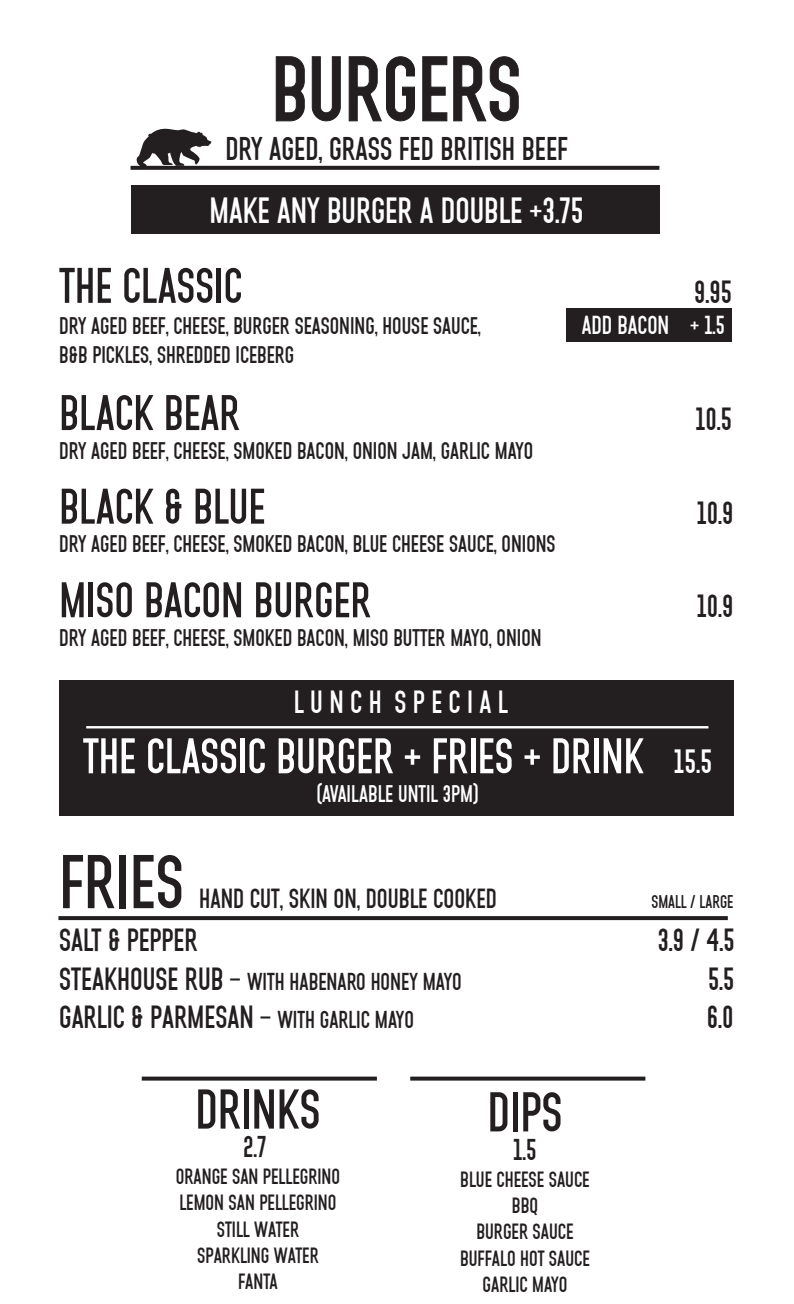
<style>
.page{position:relative;width:794px;height:1304px;background:#fff}
.page>*{position:absolute;margin:0;border:0;box-sizing:border-box;transform-origin:0 0}
.t1{font:91.6px "CHUTEROLK Free";color:#231f20}
.t2{font:76px "CHUTEROLK Free";color:#231f20}
.t3{font:56px "CHUTEROLK Free";color:#231f20}
.t4{font:50px "CHUTEROLK Free";color:#231f20}
.t5{font:50px "CHUTEROLK Free";color:#fff}
.t6{font:36.4px "CHUTEROLK Free";color:#fff}
.t7{font:32.8px "CHUTEROLK Free";color:#231f20}
.t8{font:32px "CHUTEROLK Free";color:#231f20}
.t9{font:32px "CHUTEROLK Free";color:#fff}
.t10{font:30px "CHUTEROLK Free";color:#231f20}
.t11{font:27.6px "CHUTEROLK Free";color:#231f20}
.t12{font:26px "CHUTEROLK Free";color:#fff}
.t13{font:24.4px "CHUTEROLK Free";color:#231f20}
.t14{font:24px "CHUTEROLK Free";color:#231f20}
.t15{font:24px "CHUTEROLK Free";color:#fff}
.t16{font:22px/26.4px "CHUTEROLK Free";color:#231f20;text-align:center}
.t17{font:18.4px "CHUTEROLK Free";color:#231f20}
.s1{font-size:33.6px}
.s2{font-size:32px}
.s3{font-size:24.4px}
</style>
<div class="page">
<div style="left:60px;top:680px;width:674px;height:135px;background:#231f20"></div>
<div style="left:566px;top:308px;width:165px;height:33px;background:#231f20"></div>
<div style="left:131px;top:185px;width:528px;height:49px;background:#231f20"></div>
<svg style="left:276px;top:56px;width:28px;height:65px"></svg>
<svg style="left:312px;top:56px;width:28px;height:65px"></svg>
<svg style="left:349px;top:56px;width:66px;height:65px"></svg>
<svg style="left:422px;top:56px;width:25px;height:65px"></svg>
<svg style="left:453px;top:56px;width:65px;height:65px"></svg>
<svg style="left:131px;top:166px;width:528px;height:4px;background:#2c2829"></svg>
<hr style="left:86px;top:726px;width:622px;height:2px;background:#fff">
<svg style="left:142px;top:1077px;width:235px;height:4px"></svg>
<svg style="left:410px;top:1077px;width:235px;height:4px"></svg>
<svg style="left:58px;top:916px;width:670px;height:4px;background:#282425"></svg>
<svg style="left:136px;top:129px;width:75px;height:37px"></svg>
<h1 class="t1" style="left:272px;top:41px;width:251px">BURGERS</h1>
<h3 class="t7" style="left:225px;top:132px;width:344px">DRY AGED, GRASS FED BRITISH BEEF</h3>
<h3 class="t6" style="left:209px;top:191px;width:375px">MAKE ANY BURGER A DOUBLE +3.75</h3>
<h3 class="t4" style="left:59px;top:259px;width:184px">THE CLASSIC</h3>
<h3 class="t8" style="left:694px;top:275px;width:39px">9.95</h3>
<p class="t14" style="left:59px;top:313px;width:423px">DRY AGED BEEF, CHEESE, BURGER SEASONING, HOUSE SAUCE,</p>
<p class="t12" style="left:582px;top:311px;width:145px">ADD BACON + 1.5</p>
<p class="t14" style="left:59px;top:342px;width:236px">B&amp;B PICKLES, SHREDDED ICEBERG</p>
<h3 class="t4" style="left:59px;top:386px;width:182px">BLACK BEAR</h3>
<h3 class="t8" style="left:695px;top:402px;width:38px">10.5</h3>
<p class="t14" style="left:59px;top:438px;width:475px">DRY AGED BEEF, CHEESE, SMOKED BACON, ONION JAM, GARLIC MAYO</p>
<h3 class="t4" style="left:59px;top:480px;width:208px">BLACK &amp; BLUE</h3>
<p class="t14" style="left:59px;top:531px;width:498px">DRY AGED BEEF, CHEESE, SMOKED BACON, BLUE CHEESE SAUCE, ONIONS</p>
<h3 class="t4" style="left:59px;top:574px;width:313px">MISO BACON BURGER</h3>
<p class="t14" style="left:59px;top:625px;width:484px">DRY AGED BEEF, CHEESE, SMOKED BACON, MISO BUTTER MAYO, ONION</p>
<h3 class="t8" style="left:696px;top:496px;width:38px">10.9</h3>
<h3 class="t8" style="left:697px;top:589px;width:38px">10.9</h3>
<h3 class="t9" style="left:294px;top:685px;width:215px">L U N C H S P E C I A L</h3>
<h3 class="t5" style="left:83px;top:730px;width:630px">THE CLASSIC BURGER + FRIES + DRINK <span class="s1">15.5</span></h3>
<p class="t15" style="left:316px;top:781px;width:164px">(AVAILABLE UNTIL 3PM)</p>
<h2 class="t2" style="left:59px;top:842px;width:126px">FRIES</h2>
<p class="t11" style="left:199px;top:884px;width:299px">HAND CUT, SKIN ON, DOUBLE COOKED</p>
<p class="t17" style="left:651px;top:892px;width:84px">SMALL / LARGE</p>
<h3 class="t8" style="left:59px;top:923px;width:140px">SALT &amp; PEPPER</h3>
<h3 class="t8" style="left:657px;top:923px;width:78px">3.9 / 4.5</h3>
<p class="t13" style="left:59px;top:968px;width:404px"><span class="s2">STEAKHOUSE RUB -</span> WITH HABENARO HONEY MAYO</p>
<h3 class="t8" style="left:708px;top:962px;width:28px">5.5</h3>
<h3 class="t8" style="left:59px;top:1000px;width:356px">GARLIC &amp; PARMESAN - <span class="s3">WITH GARLIC MAYO</span></h3>
<h3 class="t8" style="left:707px;top:1000px;width:28px">6.0</h3>
<h3 class="t3" style="left:195px;top:1080px;width:127px">DRINKS</h3>
<p class="t16" style="left:176px;top:1163px;width:166px">ORANGE SAN PELLEGRINO<br>LEMON SAN PELLEGRINO<br>STILL WATER<br>SPARKLING WATER<br>FANTA</p>
<h3 class="t3" style="left:487px;top:1082px;width:76px">DIPS</h3>
<p class="t16" style="left:460px;top:1166px;width:131px">BLUE CHEESE SAUCE<br>BBQ<br>BURGER SAUCE<br>BUFFALO HOT SAUCE<br>GARLIC MAYO</p>
<p class="t10" style="left:243px;top:1131px;width:25px">2.7</p>
<p class="t10" style="left:513px;top:1133px;width:25px">1.5</p>
</div>
